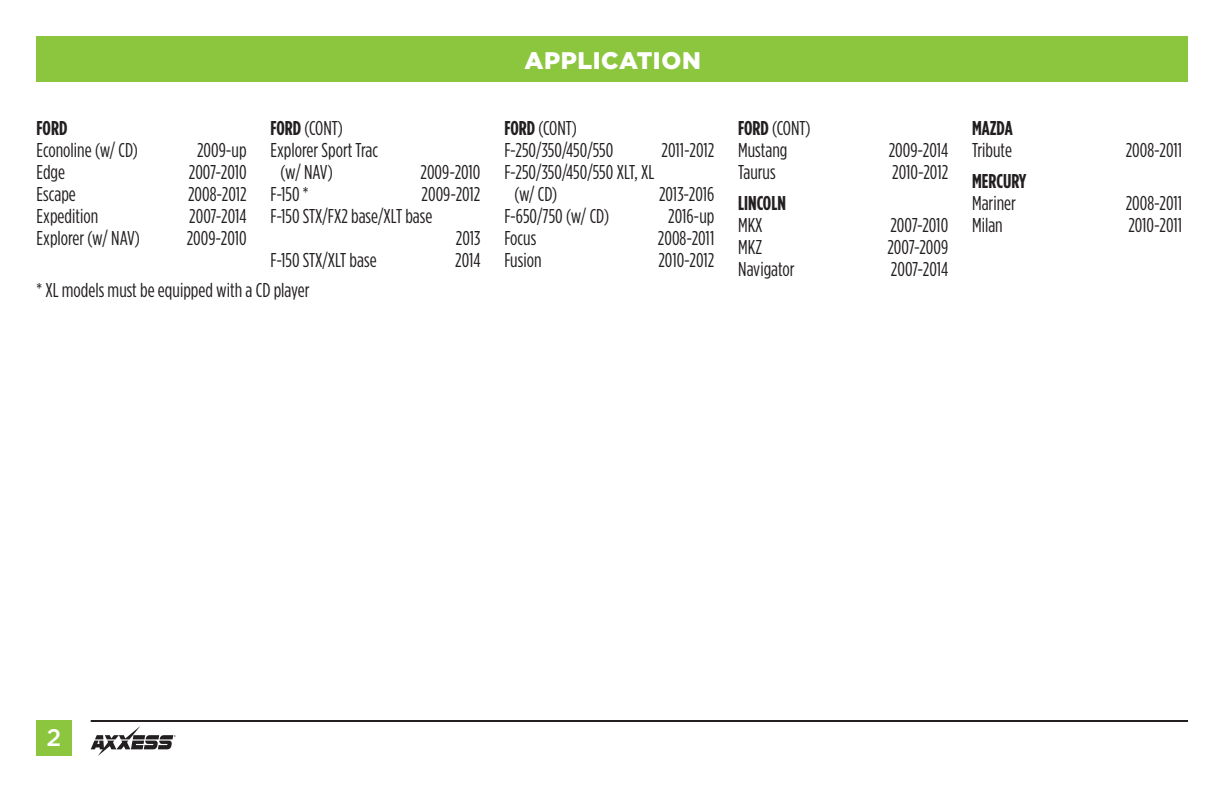
<style>
.page{position:relative;width:1224px;height:792px;background:#fff}
.page>*{position:absolute;margin:0;border:0;box-sizing:border-box;transform-origin:0 0}
.t1{font:900 24px "Gotham";letter-spacing:.025em;color:#fff}
.t2{font:500 24px "Gotham";color:#fff}
.t3{font:20px/22px "Gotham Condensed";color:#231f20}
.t4{font:700 20px "Gotham Condensed";color:#231f20}
.s1{font-weight:700}
</style>
<div class="page">
<div style="left:36px;top:36px;width:1152px;height:45px;background:#8bc63e"></div>
<div style="left:36px;top:720px;width:36px;height:36px;background:#8bc63e"></div>
<hr style="left:91px;top:720px;width:1097px;height:2px;background:#231f20">
<svg style="left:91px;top:726px;width:85px;height:30px"></svg>
<p class="t4" style="left:37px;top:117px;width:32px">FORD</p>
<p class="t3" style="left:37px;top:139px;width:103px">Econoline (w/ CD)</p>
<p class="t3" style="left:197px;top:139px;width:51px">2009-up</p>
<p class="t3" style="left:37px;top:161px;width:30px">Edge</p>
<p class="t3" style="left:189px;top:161px;width:59px">2007-2010</p>
<p class="t3" style="left:37px;top:183px;width:41px">Escape</p>
<p class="t3" style="left:188px;top:183px;width:60px">2008-2012</p>
<p class="t3" style="left:37px;top:205px;width:63px">Expedition</p>
<p class="t3" style="left:189px;top:205px;width:59px">2007-2014</p>
<p class="t3" style="left:37px;top:227px;width:105px">Explorer (w/ NAV)</p>
<p class="t3" style="left:187px;top:227px;width:61px">2009-2010</p>
<p class="t3" style="left:271px;top:117px;width:74px"><span class="s1">FORD</span> (CONT)</p>
<p class="t3" style="left:271px;top:139px;width:109px">Explorer Sport Trac</p>
<p class="t3" style="left:281px;top:161px;width:54px">(w/ NAV)</p>
<p class="t3" style="left:421px;top:161px;width:61px">2009-2010</p>
<p class="t3" style="left:271px;top:183px;width:40px">F-150 *</p>
<p class="t3" style="left:422px;top:183px;width:60px">2009-2012</p>
<p class="t3" style="left:271px;top:205px;width:163px">F-150 STX/FX2 base/XLT base</p>
<p class="t3" style="left:456px;top:227px;width:26px">2013</p>
<p class="t3" style="left:271px;top:249px;width:108px">F-150 STX/XLT base</p>
<p class="t3" style="left:455px;top:249px;width:27px">2014</p>
<p class="t3" style="left:37px;top:278px;width:274px">* XL models must be equipped with a CD player</p>
<p class="t1" style="left:524px;top:46px;width:178px">APPLICATION</p>
<p class="t3" style="left:504px;top:117px;width:111px"><span class="s1">FORD</span> (CONT)<br>F-250/350/450/550</p>
<p class="t3" style="left:662px;top:139px;width:54px">2011-2012</p>
<p class="t3" style="left:514px;top:161px;width:141px;text-indent:-10px">F-250/350/450/550 XLT, XL (w/ CD)</p>
<p class="t3" style="left:659px;top:183px;width:57px">2013-2016</p>
<p class="t3" style="left:504px;top:205px;width:106px">F-650/750 (w/ CD)</p>
<p class="t3" style="left:668px;top:205px;width:48px">2016-up</p>
<p class="t3" style="left:504px;top:227px;width:33px">Focus</p>
<p class="t3" style="left:658px;top:227px;width:58px">2008-2011</p>
<p class="t3" style="left:504px;top:249px;width:39px">Fusion</p>
<p class="t3" style="left:658px;top:249px;width:57px">2010-2012</p>
<p class="t3" style="left:738px;top:117px;width:74px"><span class="s1">FORD</span> (CONT)<br>Mustang</p>
<p class="t3" style="left:889px;top:139px;width:61px">2009-2014</p>
<p class="t3" style="left:738px;top:161px;width:39px">Taurus</p>
<p class="t3" style="left:892px;top:161px;width:57px">2010-2012</p>
<p class="t4" style="left:738px;top:192px;width:49px">LINCOLN</p>
<p class="t3" style="left:738px;top:214px;width:26px">MKX</p>
<p class="t3" style="left:890px;top:214px;width:59px">2007-2010</p>
<p class="t3" style="left:738px;top:236px;width:25px">MKZ</p>
<p class="t3" style="left:887px;top:236px;width:62px">2007-2009</p>
<p class="t3" style="left:738px;top:258px;width:58px">Navigator</p>
<p class="t3" style="left:891px;top:258px;width:59px">2007-2014</p>
<p class="t4" style="left:972px;top:117px;width:42px">MAZDA</p>
<p class="t3" style="left:972px;top:139px;width:41px">Tribute</p>
<p class="t3" style="left:1126px;top:139px;width:58px">2008-2011</p>
<p class="t4" style="left:972px;top:170px;width:56px">MERCURY</p>
<p class="t3" style="left:972px;top:192px;width:45px">Mariner</p>
<p class="t3" style="left:1126px;top:192px;width:58px">2008-2011</p>
<p class="t3" style="left:972px;top:214px;width:32px">Milan</p>
<p class="t3" style="left:1128px;top:214px;width:55px">2010-2011</p>
<p class="t2" style="left:47px;top:724px;width:16px">2</p>
</div>
